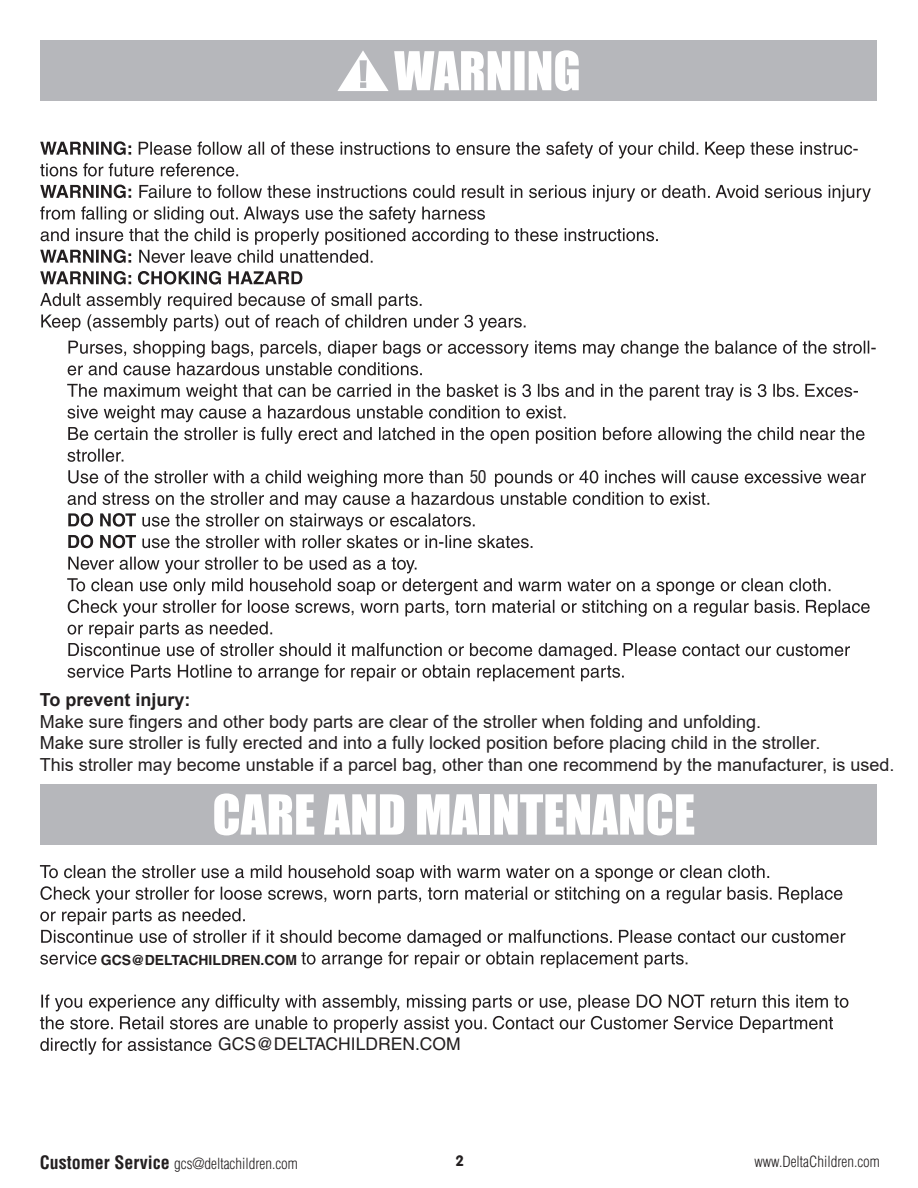
<style>
.page{position:relative;width:918px;height:1188px;background:#fff}
.page>*{position:absolute;margin:0;border:0;box-sizing:border-box;transform-origin:0 0}
.t1{font:51px "Impact";color:#fff}
.t2{font:18px "Arial";color:#231f20}
.t3{font:700 18px "Arial";color:#231f20}
.Callouts{font:17.55px "Helvetica";color:#231f20}
.Warning_Bullet_Copy{font:condensed 17.4px "Helvetica";color:#231f20}
.t4{font:300 condensed 15px "Helvetica";color:#231f20}
.t5{font:15px "VAG Rounded Bold";color:#231f20}
.Callouts-2{font:700 13.95px "Helvetica";color:#231f20}
.s1{font-weight:700;font-size:18px}
</style>
<div class="page">
<div style="left:40px;top:40px;width:837px;height:61px;background:#b6b7bb"></div>
<svg style="left:337px;top:50px;width:242px;height:41px"></svg>
<svg style="left:40px;top:293px;width:486px;height:38px"></svg>
<svg style="left:40px;top:271px;width:262px;height:14px"></svg>
<svg style="left:40px;top:185px;width:831px;height:78px"></svg>
<svg style="left:40px;top:141px;width:818px;height:36px"></svg>
<svg style="left:67px;top:557px;width:803px;height:125px"></svg>
<svg style="left:68px;top:470px;width:798px;height:78px"></svg>
<svg style="left:67px;top:384px;width:798px;height:78px"></svg>
<svg style="left:68px;top:340px;width:808px;height:35px"></svg>
<div style="left:40px;top:784px;width:837px;height:60px;background:#b6b7bb"></div>
<svg style="left:40px;top:994px;width:808px;height:61px"></svg>
<svg style="left:40px;top:865px;width:805px;height:103px"></svg>
<div style="left:215px;top:1035px;width:137px;height:25px;background:#fff"></div>
<div style="left:168px;top:947px;width:130px;height:24px;background:#fff"></div>
<div style="left:99px;top:950px;width:199px;height:21px;background:#fff"></div>
<div style="left:467px;top:469px;width:23px;height:17px;background:#fff"></div>
<p class="Warning_Bullet_Copy" style="left:470px;top:466px;width:18px">50</p>
<p class="t3" style="left:40px;top:687px;width:152px">To prevent injury:</p>
<p class="t2" style="left:40px;top:709px;width:723px">Make sure fingers and other body parts are clear of the stroller when folding and unfolding.</p>
<p class="t2" style="left:40px;top:730px;width:782px">Make sure stroller is fully erected and into a fully locked position before placing child in the stroller.</p>
<p class="t2" style="left:40px;top:752px;width:856px">This stroller may become unstable if a parcel bag, other than one recommend by the manufacturer, is used.</p>
<p class="t1" style="left:212px;top:775px;width:484px">CARE AND MAINTENANCE</p>
<p class="Callouts-2" style="left:101px;top:952px;width:198px">GCS@DELTACHILDREN.COM</p>
<p class="Callouts" style="left:218px;top:1034px;width:244px">GCS@DELTACHILDREN.COM</p>
<p class="t4" style="left:40px;top:1154px;width:259px"><span class="s1">Customer Service</span> gcs@deltachildren.com</p>
<p class="t5" style="left:456px;top:1152px;width:10px">2</p>
<p class="t4" style="left:755px;top:1152px;width:127px">www.DeltaChildren.com</p>
</div>
